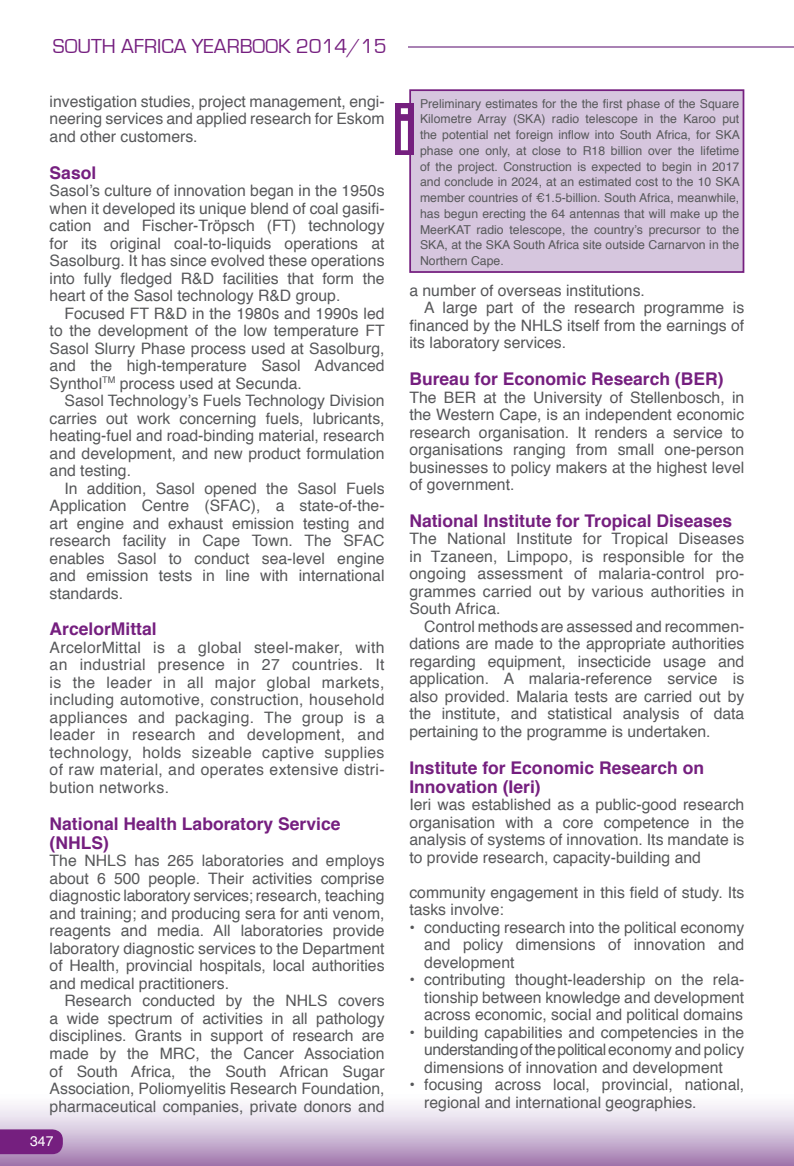
<style>
.page{position:relative;width:794px;height:1166px;background:#fff}
.page>*{position:absolute;margin:0;border:0;box-sizing:border-box;transform-origin:0 0}
.t1{font:700 63px "Eurostile";color:#fff}
.t2{font:20.82px "Eurostile";color:#751f7f}
.t3{font:700 17.5px/19.2px "Helvetica";color:#751f7f}
.t4{font:15.75px/17.5px "Helvetica";color:#57585a;text-align:justify}
.t5{font:14px "Helvetica";color:#fff}
.t6{font:12.25px/15.8px "Helvetica";color:#57585a;text-align:justify}
</style>
<div class="page">
<hr style="left:408px;top:46px;width:386px;height:2px;background:#a982b4">
<svg style="left:0;top:1129px;width:63px;height:25px;background:#792682"></svg>
<div style="left:410px;top:90px;width:333px;height:182px;background:#d6c6de"></div>
<div style="left:409px;top:89px;width:335px;height:184px;border:2px solid #751f7f"></div>
<div style="left:395px;top:104px;width:18px;height:51px;background:#751f7f"></div>
<h2 class="t2" style="left:53px;top:35px;width:335px">SOUTH AFRICA YEARBOOK 2014/15</h2>
<p class="t4" style="left:50px;top:93px;width:336px">investigation studies, project management, engi&shy;neering services and applied research for Eskom and other customers.</p>
<p class="t3" style="left:50px;top:163px;width:48px">Sasol</p>
<p class="t4" style="left:50px;top:182px;width:336px">Sasol’s culture of innovation began in the 1950s when it developed its unique blend of coal gasifi&shy;cation and Fischer-Tröpsch (FT) technology for its original coal-to-liquids operations at Sasolburg. It has since evolved these operations into fully fledged R&amp;D facilities that form the heart of the Sasol technology R&amp;D group.</p>
<p class="t4" style="left:50px;top:305px;width:337px;text-indent:15px">Focused FT R&amp;D in the 1980s and 1990s led to the development of the low temperature FT Sasol Slurry Phase process used at Sasolburg, and the high-temperature Sasol Advanced Synthol<sup>TM</sup> process used at Secunda.</p>
<p class="t4" style="left:50px;top:392px;width:336px;text-indent:15px">Sasol Technology’s Fuels Technology Division carries out work concerning fuels, lubricants, heating-fuel and road-binding material, research and development, and new product formulation and testing.</p>
<p class="t4" style="left:50px;top:480px;width:336px;text-indent:15px">In addition, Sasol opened the Sasol Fuels Application Centre (SFAC), a state-of-the&shy;art engine and exhaust emission testing and research facility in Cape Town. The SFAC enables Sasol to conduct sea-level engine and emission tests in line with international standards.</p>
<p class="t3" style="left:50px;top:620px;width:108px">ArcelorMittal</p>
<p class="t4" style="left:50px;top:639px;width:336px">ArcelorMittal is a global steel-maker, with an industrial presence in 27 countries. It is the leader in all major global markets, including automotive, construction, household appliances and packaging. The group is a leader in research and development, and technology, holds sizeable captive supplies of raw material, and operates extensive distri&shy;bution networks.</p>
<p class="t3" style="left:50px;top:814px;width:292px">National Health Laboratory Service (NHLS)</p>
<p class="t4" style="left:50px;top:852px;width:336px">The NHLS has 265 laboratories and employs about 6 500 people. Their activities comprise diagnostic laboratory services; research, teaching and training; and producing sera for anti venom, reagents and media. All laboratories provide laboratory diagnostic services to the Department of Health, provincial hospitals, local authorities and medical practitioners.</p>
<p class="t4" style="left:50px;top:992px;width:336px;text-indent:15px">Research conducted by the NHLS covers a wide spectrum of activities in all pathology disciplines. Grants in support of research are made by the MRC, the Cancer Association of South Africa, the South African Sugar Association, Poliomyelitis Research Foundation, pharmaceutical companies, private donors and</p>
<p class="t5" style="left:30px;top:1130px;width:25px">347</p>
<h1 class="t1" style="left:397px;top:95px;width:15px">i</h1>
<p class="t6" style="left:420px;top:96px;width:321px">Preliminary estimates for the the first phase of the Square Kilometre Array (SKA) radio telescope in the Karoo put the potential net foreign inflow into South Africa, for SKA phase one only, at close to R18 billion over the lifetime of the project. Construction is expected to begin in 2017 and conclude in 2024, at an estimated cost to the 10 SKA member countries of €1.5-billion. South Africa, meanwhile, has begun erecting the 64 antennas that will make up the MeerKAT radio telescope, the country’s precursor to the SKA, at the SKA South Africa site outside Carnarvon in the Northern Cape.</p>
<p class="t4" style="left:409px;top:282px;width:237px">a number of overseas institutions.</p>
<p class="t4" style="left:424px;top:299px;width:321px">A large part of the research programme is</p>
<p class="t4" style="left:409px;top:317px;width:336px">financed by the NHLS itself from the earnings of</p>
<p class="t4" style="left:409px;top:334px;width:158px">its laboratory services.</p>
<p class="t3" style="left:409px;top:369px;width:316px">Bureau for Economic Research (BER)</p>
<p class="t4" style="left:409px;top:389px;width:336px">The BER at the University of Stellenbosch, in the Western Cape, is an independent economic research organisation. It renders a service to organisations ranging from small one-person businesses to policy makers at the highest level of government.</p>
<p class="t3" style="left:409px;top:511px;width:324px">National Institute for Tropical Diseases</p>
<p class="t4" style="left:409px;top:530px;width:336px">The National Institute for Tropical Diseases in Tzaneen, Limpopo, is responsible for the ongoing assessment of malaria-control pro&shy;grammes carried out by various authorities in South Africa.</p>
<p class="t4" style="left:409px;top:618px;width:336px;text-indent:15px">Control methods are assessed and recommen&shy;dations are made to the appropriate authorities regarding equipment, insecticide usage and application. A malaria-reference service is also provided. Malaria tests are carried out by the institute, and statistical analysis of data pertaining to the programme is undertaken.</p>
<p class="t3" style="left:409px;top:758px;width:296px">Institute for Economic Research on<br>Innovation (Ieri)</p>
<p class="t4" style="left:409px;top:796px;width:336px">Ieri was established as a public-good research organisation with a core competence in the analysis of systems of innovation. Its mandate is to provide research, capacity-building and</p>
<p class="t4" style="left:409px;top:884px;width:336px">community engagement in this field of study. Its tasks involve:</p>
<p class="t4" style="left:424px;top:919px;width:321px;text-indent:-15px">• conducting research into the political economy and policy dimensions of innovation and development</p>
<p class="t4" style="left:424px;top:971px;width:321px;text-indent:-15px">• contributing thought-leadership on the rela&shy;tionship between knowledge and development across economic, social and political domains</p>
<p class="t4" style="left:424px;top:1024px;width:321px;text-indent:-15px">• building capabilities and competencies in the understanding of the political economy and policy dimensions of innovation and development</p>
<p class="t4" style="left:424px;top:1076px;width:321px;text-indent:-15px">• focusing across local, provincial, national, regional and international geographies.</p>
</div>
